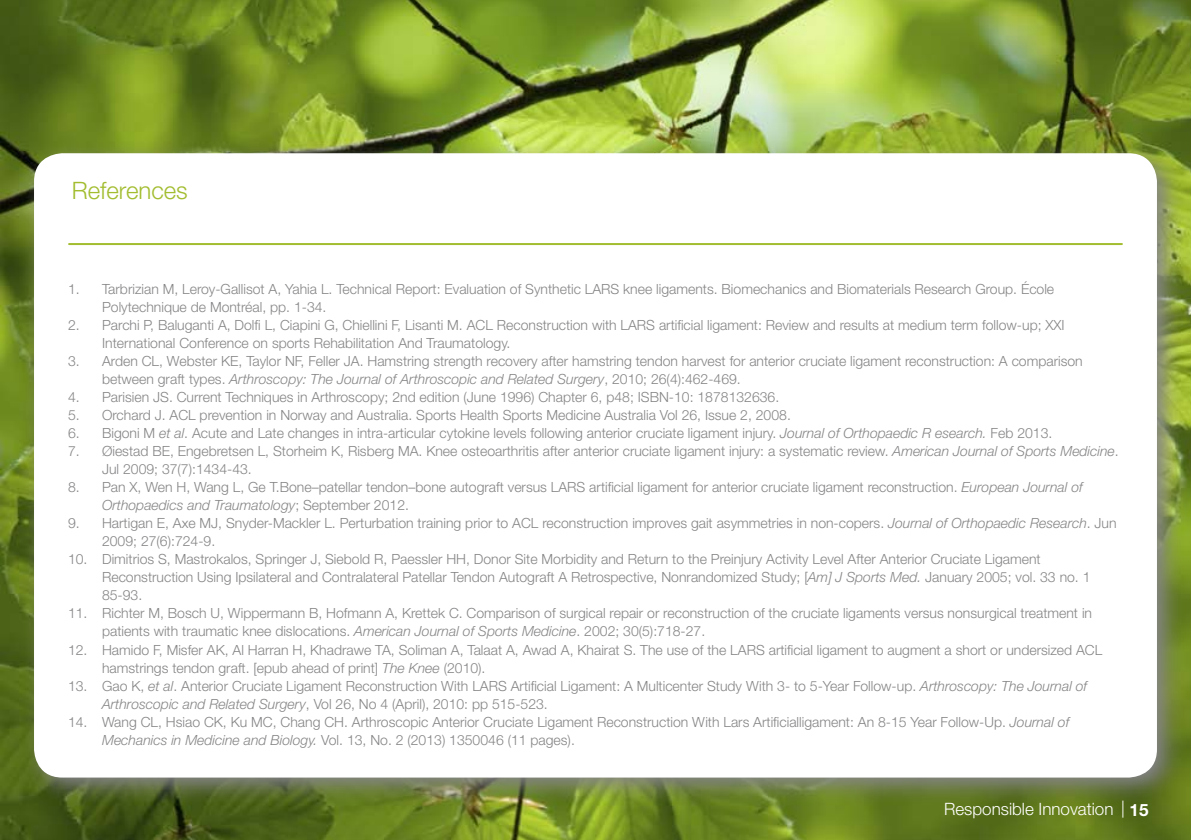
<style>
.page{position:relative;width:1191px;height:840px;background:#fff}
.page>*{position:absolute;margin:0;border:0;box-sizing:border-box;transform-origin:0 0}
.Sub_heading{font:300 24px "Helvetica Neue LT Std";color:#a2bd30}
.t1{font:300 17px "Helvetica Neue LT Std";color:#fff}
.t2{font:300 14px/18px "Helvetica Neue LT Std";color:#858587}
.s1{font-style:italic}
.s2{font-weight:700}
</style>
<div class="page">
<img style="left:0;top:0;width:1191px;height:839px">
<img style="left:23px;top:142px;width:1161px;height:662px">
<div style="left:34px;top:153px;width:1123px;height:624px;background:#fff;border-radius:28px"></div>
<hr style="left:69px;top:243px;width:1053px;height:2px;background:#a2bd30">
<p class="Sub_heading" style="left:72px;top:175px;width:118px">References</p>
<p class="t2" style="left:102px;top:280px;width:953px;text-indent:-34px">1. Tarbrizian M, Leroy-Gallisot A, Yahia L. Technical Report: Evaluation of Synthetic LARS knee ligaments. Biomechanics and Biomaterials Research Group. École<br>Polytechnique de Montréal, pp. 1-34.</p>
<p class="t2" style="left:102px;top:316px;width:964px;text-indent:-34px">2. Parchi P, Baluganti A, Dolfi L, Ciapini G, Chiellini F, Lisanti M. ACL Reconstruction with LARS artificial ligament: Review and results at medium term follow-up; XXI<br>International Conference on sports Rehabilitation And Traumatology.</p>
<p class="t2" style="left:102px;top:352px;width:982px;text-indent:-34px">3. Arden CL, Webster KE, Taylor NF, Feller JA. Hamstring strength recovery after hamstring tendon harvest for anterior cruciate ligament reconstruction: A comparison between graft types. <span class="s1">Arthroscopy: The Journal of Arthroscopic and Related Surgery</span>, 2010; 26(4):462-469.</p>
<p class="t2" style="left:68px;top:388px;width:712px">4. Parisien JS. Current Techniques in Arthroscopy; 2nd edition (June 1996) Chapter 6, p48; ISBN-10: 1878132636.</p>
<p class="t2" style="left:68px;top:406px;width:724px">5. Orchard J. ACL prevention in Norway and Australia. Sports Health Sports Medicine Australia Vol 26, Issue 2, 2008.</p>
<p class="t2" style="left:68px;top:424px;width:985px">6. Bigoni M <span class="s1">et al</span>. Acute and Late changes in intra-articular cytokine levels following anterior cruciate ligament injury. <span class="s1">Journal of Orthopaedic R esearch.</span> Feb 2013.</p>
<p class="t2" style="left:102px;top:442px;width:1018px;text-indent:-34px">7. Øiestad BE, Engebretsen L, Storheim K, Risberg MA. Knee osteoarthritis after anterior cruciate ligament injury: a systematic review. <span class="s1">American Journal of Sports Medicine</span>.<br>Jul 2009; 37(7):1434-43.</p>
<p class="t2" style="left:102px;top:478px;width:982px;text-indent:-34px">8. Pan X, Wen H, Wang L, Ge T.Bone–patellar tendon–bone autograft versus LARS artificial ligament for anterior cruciate ligament reconstruction. <span class="s1">European Journal of<br>Orthopaedics and Traumatology</span>; September 2012.</p>
<p class="t2" style="left:102px;top:514px;width:1016px;text-indent:-34px">9. Hartigan E, Axe MJ, Snyder-Mackler L. Perturbation training prior to ACL reconstruction improves gait asymmetries in non-copers. <span class="s1">Journal of Orthopaedic Research</span>. Jun<br>2009; 27(6):724-9.</p>
<p class="t2" style="left:102px;top:550px;width:990px;text-indent:-34px">10. Dimitrios S, Mastrokalos, Springer J, Siebold R, Paessler HH, Donor Site Morbidity and Return to the Preinjury Activity Level After Anterior Cruciate Ligament<br>Reconstruction Using Ipsilateral and Contralateral Patellar Tendon Autograft A Retrospective, Nonrandomized Study; [<span class="s1">Am] J Sports Med.</span> January 2005; vol. 33 no. 1<br>85-93.</p>
<p class="t2" style="left:102px;top:604px;width:991px;text-indent:-34px">11. Richter M, Bosch U, Wippermann B, Hofmann A, Krettek C. Comparison of surgical repair or reconstruction of the cruciate ligaments versus nonsurgical treatment in patients with traumatic knee dislocations. <span class="s1">American Journal of Sports Medicine</span>. 2002; 30(5):718-27.</p>
<p class="t2" style="left:102px;top:640px;width:1001px;text-indent:-34px">12. Hamido F, Misfer AK, Al Harran H, Khadrawe TA, Soliman A, Talaat A, Awad A, Khairat S. The use of the LARS artificial ligament to augment a short or undersized ACL hamstrings tendon graft. [epub ahead of print] <span class="s1">The Knee</span> (2010).</p>
<p class="t2" style="left:102px;top:676px;width:986px;text-indent:-34px">13. Gao K, <span class="s1">et al</span>. Anterior Cruciate Ligament Reconstruction With LARS Artificial Ligament: A Multicenter Study With 3- to 5-Year Follow-up. <span class="s1">Arthroscopy: The Journal of<br>Arthroscopic and Related Surgery</span>, Vol 26, No 4 (April), 2010: pp 515-523.</p>
<p class="t2" style="left:102px;top:712px;width:968px;text-indent:-34px">14. Wang CL, Hsiao CK, Ku MC, Chang CH. Arthroscopic Anterior Cruciate Ligament Reconstruction With Lars Artificialligament: An 8-15 Year Follow-Up. <span class="s1">Journal of<br>Mechanics in Medicine and Biology.</span> Vol. 13, No. 2 (2013) 1350046 (11 pages).</p>
<p class="t1" style="left:944px;top:798px;width:206px">Responsible Innovation | <span class="s2">15</span></p>
</div>
